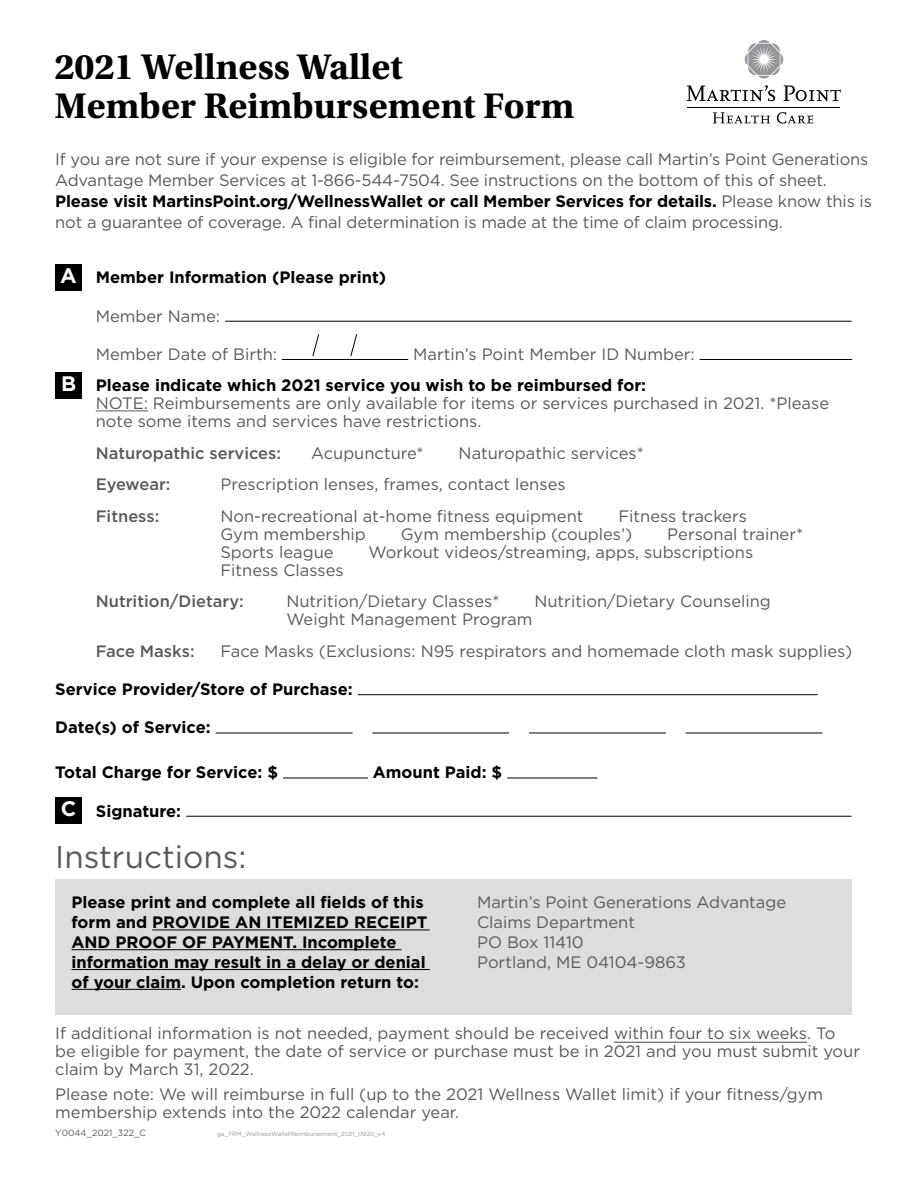
<style>
.page{position:relative;width:918px;height:1188px;background:#fff}
.page>*{position:absolute;margin:0;border:0;box-sizing:border-box;transform-origin:0 0}
.AS_Headline{font:700 37.5px/39px "Utopia Std";color:#000}
.AS_Header{font:31.5px "Gotham";color:#58595b}
.t1{font:700 21px "Gotham";color:#fff}
.AS_Header-2{font:16.5px/18px "Gotham";color:#58595b}
.AS_BodyText{font:16.5px "Gotham";color:#58595b}
.AS_body{font:16.5px/21px "Gotham";letter-spacing:-.01em;color:#58595b}
.AS_Header-3{font:700 16.5px/19.8px "Gotham";color:#000}
.AS_BodyText-2{font:500 16.5px "Gotham";color:#58595b}
.AS_BodyText-3{font:500 16.5px "Gotham";letter-spacing:-.02em;color:#58595b}
.AS_Header-4{font:9px "Gotham";color:#58595b}
.AS_Header-5{font:6px "Gotham";color:#939598}
.s1{font-weight:700;color:#000}
</style>
<div class="page">
<hr style="left:96px;top:410px;width:52px;height:1px;background:#58595b">
<hr style="left:614px;top:1042px;width:193px;height:1px;background:#58595b">
<div style="left:55px;top:264px;width:27px;height:27px;background:#000"></div>
<hr style="left:225px;top:321px;width:627px;height:1px;background:#000">
<hr style="left:282px;top:359px;width:126px;height:1px;background:#000">
<hr style="left:700px;top:359px;width:152px;height:1px;background:#000">
<div style="left:55px;top:372px;width:27px;height:27px;background:#000"></div>
<hr style="left:358px;top:694px;width:460px;height:1px;background:#000">
<hr style="left:216px;top:733px;width:137px;height:1px;background:#000">
<hr style="left:372px;top:733px;width:137px;height:1px;background:#000">
<hr style="left:529px;top:733px;width:137px;height:1px;background:#000">
<hr style="left:686px;top:733px;width:136px;height:1px;background:#000">
<hr style="left:283px;top:778px;width:85px;height:1px;background:#000">
<hr style="left:507px;top:778px;width:90px;height:1px;background:#000">
<div style="left:55px;top:797px;width:27px;height:27px;background:#000"></div>
<hr style="left:186px;top:816px;width:666px;height:1px;background:#000">
<div style="left:55px;top:879px;width:797px;height:136px;background:#dcddde"></div>
<hr style="left:152px;top:930px;width:278px;height:1px;background:#000">
<hr style="left:71px;top:949px;width:331px;height:1px;background:#000">
<hr style="left:71px;top:969px;width:359px;height:1px;background:#000">
<hr style="left:71px;top:989px;width:110px;height:1px;background:#000">
<svg style="left:745px;top:40px;width:38px;height:39px"></svg>
<svg style="left:687px;top:85px;width:88px;height:16px"></svg>
<svg style="left:784px;top:85px;width:57px;height:16px"></svg>
<hr style="left:687px;top:107px;width:152px;height:1px;background:#000">
<svg style="left:713px;top:112px;width:57px;height:11px"></svg>
<svg style="left:777px;top:112px;width:36px;height:12px"></svg>
<svg style="left:312px;top:334px;width:7px;height:22px"></svg>
<svg style="left:350px;top:334px;width:7px;height:23px"></svg>
<p class="AS_Headline" style="left:55px;top:48px;width:521px">2021 Wellness Wallet<br>Member Reimbursement Form</p>
<p class="AS_body" style="left:55px;top:149px;width:818px">If you are not sure if your expense is eligible for reimbursement, please call Martin’s Point Generations Advantage Member Services at 1-866-544-7504. See instructions on the bottom of this of sheet.<br><span class="s1">Please visit MartinsPoint.org/WellnessWallet or call Member Services for details.</span> Please know this is not a guarantee of coverage. A final determination is made at the time of claim processing.</p>
<p class="t1" style="left:60px;top:262px;width:18px">A</p>
<p class="AS_Header-3" style="left:96px;top:267px;width:292px">Member Information (Please print)</p>
<p class="AS_BodyText" style="left:96px;top:305px;width:126px">Member Name:</p>
<p class="AS_BodyText" style="left:96px;top:343px;width:183px">Member Date of Birth:</p>
<p class="AS_BodyText" style="left:413px;top:343px;width:283px">Martin’s Point Member ID Number:</p>
<p class="t1" style="left:61px;top:370px;width:17px">B</p>
<p class="AS_Header-2" style="left:96px;top:376px;width:735px"><span class="s1">Please indicate which 2021 service you wish to be reimbursed for:<br></span>NOTE: Reimbursements are only available for items or services purchased in 2021. *Please note some items and services have restrictions.</p>
<p class="AS_BodyText-2" style="left:96px;top:442px;width:187px">Naturopathic services:</p>
<p class="AS_BodyText" style="left:311px;top:442px;width:114px">Acupuncture*</p>
<p class="AS_BodyText" style="left:459px;top:442px;width:187px">Naturopathic services*</p>
<p class="AS_BodyText-3" style="left:96px;top:474px;width:76px">Eyewear:</p>
<p class="AS_BodyText" style="left:220px;top:474px;width:347px">Prescription lenses, frames, contact lenses</p>
<p class="AS_BodyText-2" style="left:96px;top:505px;width:65px">Fitness:</p>
<p class="AS_BodyText" style="left:220px;top:505px;width:365px">Non-recreational at-home fitness equipment</p>
<p class="AS_BodyText" style="left:618px;top:505px;width:130px">Fitness trackers</p>
<p class="AS_BodyText" style="left:220px;top:523px;width:147px">Gym membership</p>
<p class="AS_BodyText" style="left:401px;top:523px;width:233px">Gym membership (couples’)</p>
<p class="AS_BodyText" style="left:667px;top:523px;width:138px">Personal trainer*</p>
<p class="AS_BodyText" style="left:220px;top:541px;width:115px">Sports league</p>
<p class="AS_BodyText" style="left:369px;top:541px;width:386px">Workout videos/streaming, apps, subscriptions</p>
<p class="AS_BodyText" style="left:220px;top:559px;width:125px">Fitness Classes</p>
<p class="AS_BodyText-2" style="left:96px;top:591px;width:150px">Nutrition/Dietary:</p>
<p class="AS_BodyText" style="left:286px;top:591px;width:215px">Nutrition/Dietary Classes*</p>
<p class="AS_BodyText" style="left:534px;top:591px;width:238px">Nutrition/Dietary Counseling</p>
<p class="AS_BodyText" style="left:286px;top:609px;width:248px">Weight Management Program</p>
<p class="AS_BodyText-2" style="left:96px;top:640px;width:100px">Face Masks:</p>
<p class="AS_BodyText" style="left:220px;top:640px;width:633px">Face Masks (Exclusions: N95 respirators and homemade cloth mask supplies)</p>
<p class="AS_Header-3" style="left:55px;top:679px;width:299px">Service Provider/Store of Purchase:</p>
<p class="AS_Header-3" style="left:55px;top:717px;width:157px">Date(s) of Service:</p>
<p class="AS_Header-3" style="left:55px;top:762px;width:224px">Total Charge for Service: $</p>
<p class="AS_Header-3" style="left:373px;top:762px;width:131px">Amount Paid: $</p>
<p class="t1" style="left:61px;top:795px;width:17px">C</p>
<p class="AS_Header-3" style="left:96px;top:801px;width:87px">Signature:</p>
<p class="AS_Header" style="left:55px;top:837px;width:193px">Instructions:</p>
<p class="AS_Header-3" style="left:71px;top:893px;width:358px">Please print and complete all fields of this form and PROVIDE AN ITEMIZED RECEIPT AND PROOF OF PAYMENT. Incomplete information may result in a delay or denial of your claim. Upon completion return to:</p>
<p class="AS_Header-2" style="left:477px;top:892px;width:311px;line-height:19.8px">Martin’s Point Generations Advantage<br>Claims Department<br>PO Box 11410<br>Portland, ME 04104-9863</p>
<p class="AS_Header-2" style="left:55px;top:1024px;width:806px">If additional information is not needed, payment should be received within four to six weeks. To be eligible for payment, the date of service or purchase must be in 2021 and you must submit your claim by March 31, 2022.</p>
<p class="AS_Header-2" style="left:55px;top:1085px;width:770px">Please note: We will reimburse in full (up to the 2021 Wellness Wallet limit) if your fitness/gym membership extends into the 2022 calendar year.</p>
<p class="AS_Header-4" style="left:55px;top:1127px;width:92px">Y0044_2021_322_C</p>
<p class="AS_Header-5" style="left:217px;top:1130px;width:170px">ga_FRM_WellnessWalletReimbursement_2021_0920_v4</p>
</div>
